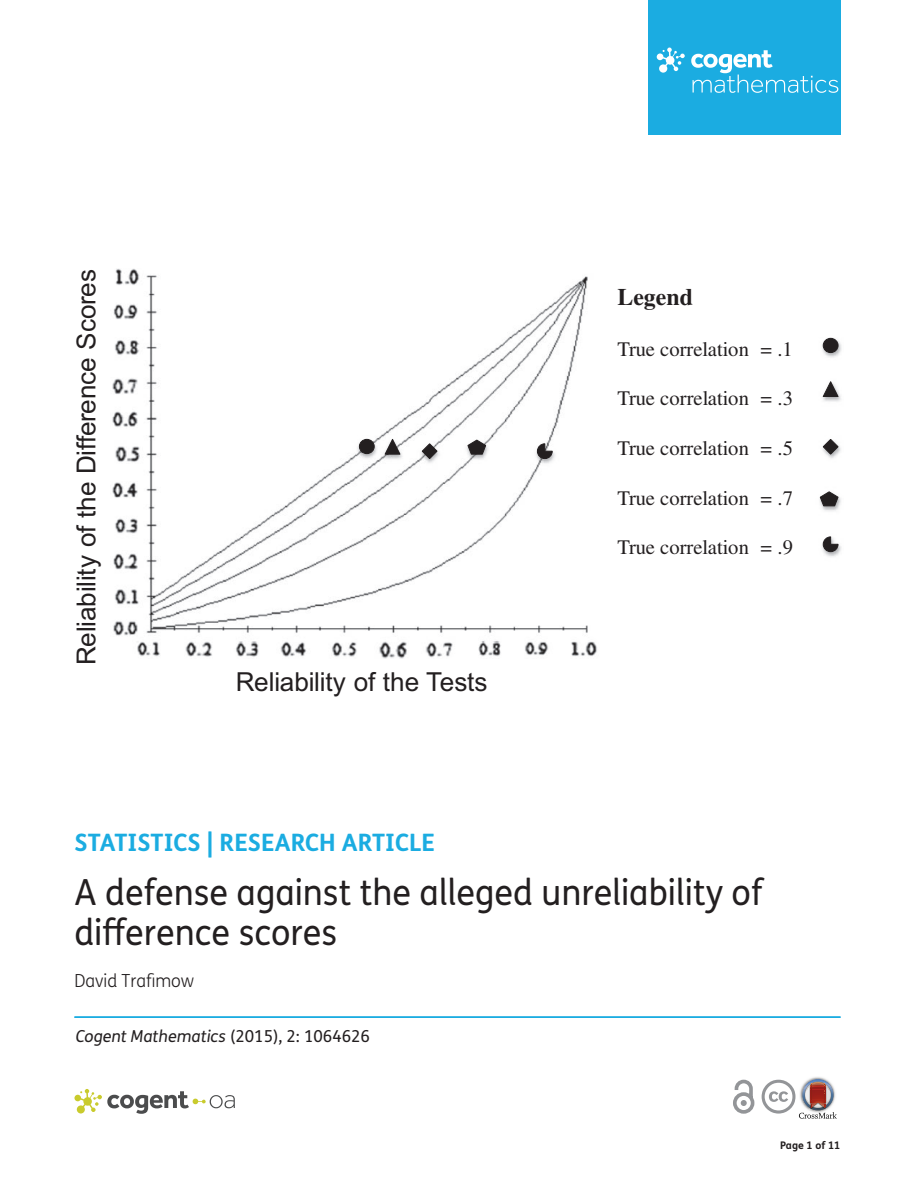
<style>
.page{position:relative;width:915px;height:1191px;background:#fff}
.page>*{position:absolute;margin:0;border:0;box-sizing:border-box;transform-origin:0 0}
.t1{font:36px/40.5px "FS Me Pro";color:#231f20;scale:.95 1}
.t2{font:26.1px "Arial";letter-spacing:-.005em;color:#231f20}
.t3{font:700 24px "FS Me Pro";color:#1bace1}
.t4{font:700 23.7px "Times";color:#231f20}
.t5{font:20.55px "Times";letter-spacing:-.005em;color:#231f20}
.t6{font:300 18px "FS Me Pro";color:#231f20;scale:.95 1}
.t7{font:italic 16.5px "FS Me Pro";color:#231f20}
.t8{font:700 10.5px "FS Me Pro";color:#231f20}
.s1{font-style:normal}
</style>
<div class="page">
<div style="left:648px;top:0;width:192px;height:134px;background:#1bace1"></div>
<svg style="left:656px;top:48px;width:28px;height:25px"></svg>
<svg style="left:691px;top:50px;width:147px;height:43px"></svg>
<svg style="left:733px;top:1079px;width:21px;height:34px"></svg>
<hr style="left:74px;top:1016px;width:766px;height:2px;background:#1bace1">
<img style="left:810px;top:1077px;width:15px;height:2px">
<svg style="left:761px;top:1079px;width:75px;height:39px"></svg>
<img style="left:112px;top:268px;width:730px;height:390px">
<div style="left:823px;top:338px;width:14px;height:14px;background:#231f20;border-radius:50%"></div>
<div style="left:822px;top:338px;width:16px;height:15px;border:1px solid #231f20;border-radius:50%"></div>
<svg style="left:822px;top:439px;width:16px;height:16px"></svg>
<svg style="left:822px;top:381px;width:16px;height:16px"></svg>
<svg style="left:819px;top:491px;width:19px;height:15px"></svg>
<svg style="left:822px;top:536px;width:16px;height:16px"></svg>
<div style="left:359px;top:439px;width:15px;height:14px;background:#231f20;border-radius:50%"></div>
<div style="left:359px;top:439px;width:15px;height:15px;border:1px solid #231f20;border-radius:50%"></div>
<svg style="left:384px;top:438px;width:16px;height:17px"></svg>
<svg style="left:421px;top:443px;width:16px;height:16px"></svg>
<svg style="left:467px;top:439px;width:19px;height:15px"></svg>
<svg style="left:536px;top:443px;width:16px;height:16px"></svg>
<svg style="left:74px;top:1089px;width:161px;height:24px"></svg>
<p class="t2" style="left:68px;top:665px;width:397px;rotate:-90deg">Reliability of the Difference Scores</p>
<p class="t2" style="left:236px;top:663px;width:253px">Reliability of the Tests</p>
<p class="t4" style="left:617px;top:283px;width:77px">Legend</p>
<p class="t5" style="left:617px;top:337px;width:177px">True correlation = .1</p>
<p class="t5" style="left:617px;top:387px;width:177px">True correlation = .3</p>
<p class="t5" style="left:617px;top:436px;width:177px">True correlation = .5</p>
<p class="t5" style="left:617px;top:486px;width:177px">True correlation = .7</p>
<p class="t5" style="left:617px;top:536px;width:177px">True correlation = .9</p>
<p class="t3" style="left:74px;top:824px;width:362px">STATISTICS | RESEARCH ARTICLE</p>
<h1 class="t1" style="left:74px;top:871px;width:725px">A defense against the alleged unreliability of difference scores</h1>
<p class="t6" style="left:74px;top:968px;width:128px">David Trafimow</p>
<p class="t7" style="left:76px;top:1024px;width:295px">Cogent Mathematics <span class="s1">(2015), 2: 1064626</span></p>
<p class="t8" style="left:780px;top:1137px;width:62px">Page 1 of 11</p>
</div>
